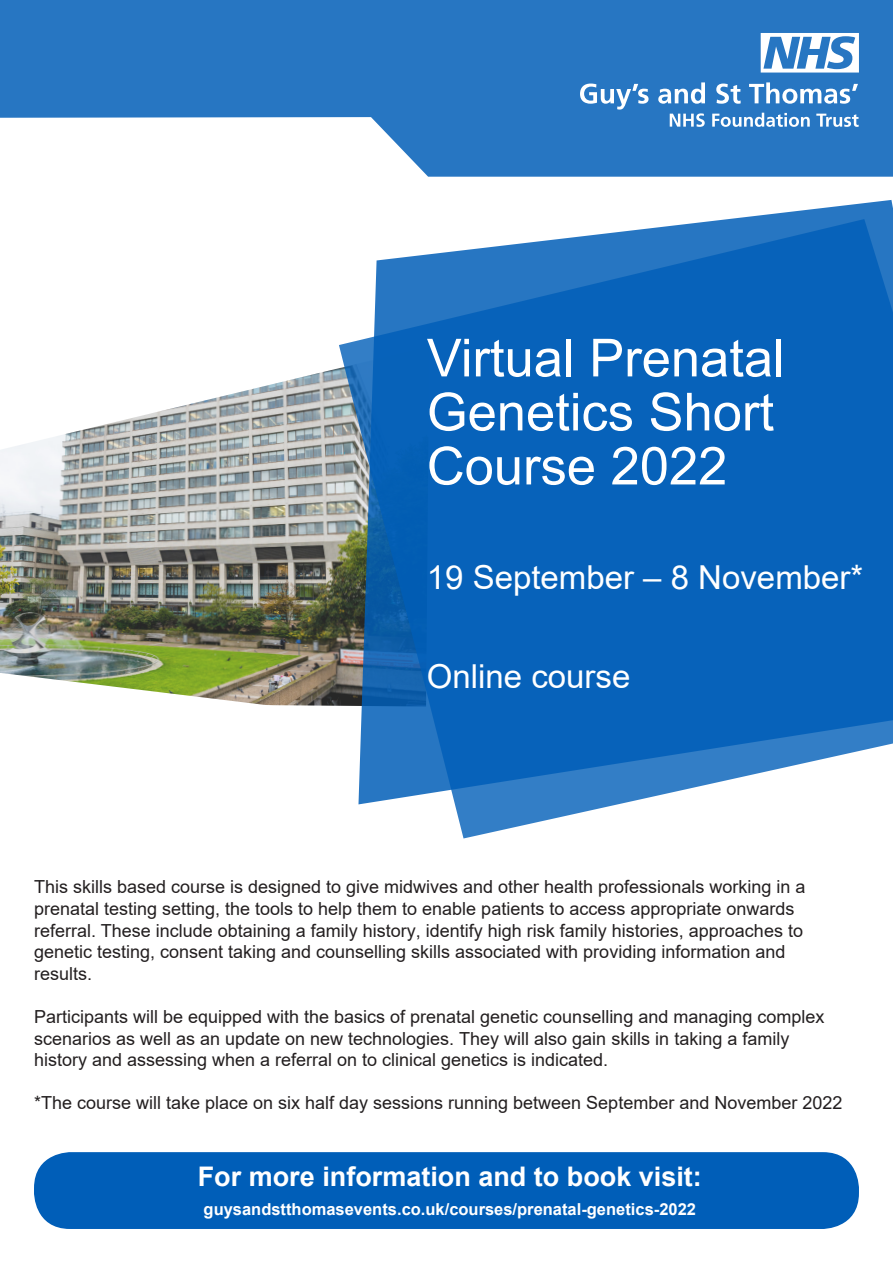
<style>
.page{position:relative;width:893px;height:1263px;background:#fff}
.page>*{position:absolute;margin:0;border:0;box-sizing:border-box;transform-origin:0 0}
.t1{font:52.5px/54px "Arial";color:#fff}
.t2{font:33px "Arial";color:#fff}
.t3{font:700 27px "Arial";color:#fff}
.t4{font:18px/21.6px "Arial";color:#231f20}
.t5{font:700 16.5px "Arial";color:#fff}
</style>
<div class="page">
<img style="left:0;top:368px;width:339px;height:338px">
<svg style="left:0;top:0;width:893px;height:177px;fill:#2776c2"></svg>
<svg style="left:730px;top:200px;width:163px;height:19px"></svg>
<svg style="left:339px;top:219px;width:554px;height:619px;background:#2b77c0"></svg>
<svg style="left:580px;top:82px;width:279px;height:45px"></svg>
<svg style="left:761px;top:33px;width:98px;height:40px"></svg>
<div style="left:34px;top:1152px;width:825px;height:77px;background:#005eb8;border-radius:36px"></div>
<p class="t1" style="left:427px;top:331px;width:359px">Virtual Prenatal<br>Genetics Short<br>Course 2022</p>
<p class="t2" style="left:427px;top:554px;width:438px">19 September – 8 November*</p>
<p class="t2" style="left:427px;top:654px;width:205px">Online course</p>
<p class="t4" style="left:34px;top:876px;width:773px">This skills based course is designed to give midwives and other health professionals working in a prenatal testing setting, the tools to help them to enable patients to access appropriate onwards referral. These include obtaining a family history, identify high risk family histories, approaches to genetic testing, consent taking and counselling skills associated with providing information and results.</p>
<p class="t4" style="left:34px;top:1006px;width:792px">Participants will be equipped with the basics of prenatal genetic counselling and managing complex scenarios as well as an update on new technologies. They will also gain skills in taking a family history and assessing when a referral on to clinical genetics is indicated.</p>
<p class="t4" style="left:34px;top:1092px;width:810px">*The course will take place on six half day sessions running between September and November 2022</p>
<p class="t3" style="left:198px;top:1158px;width:506px">For more information and to book visit:</p>
<p class="t5" style="left:204px;top:1197px;width:494px">guysandstthomasevents.co.uk/courses/prenatal-genetics-2022</p>
</div>
